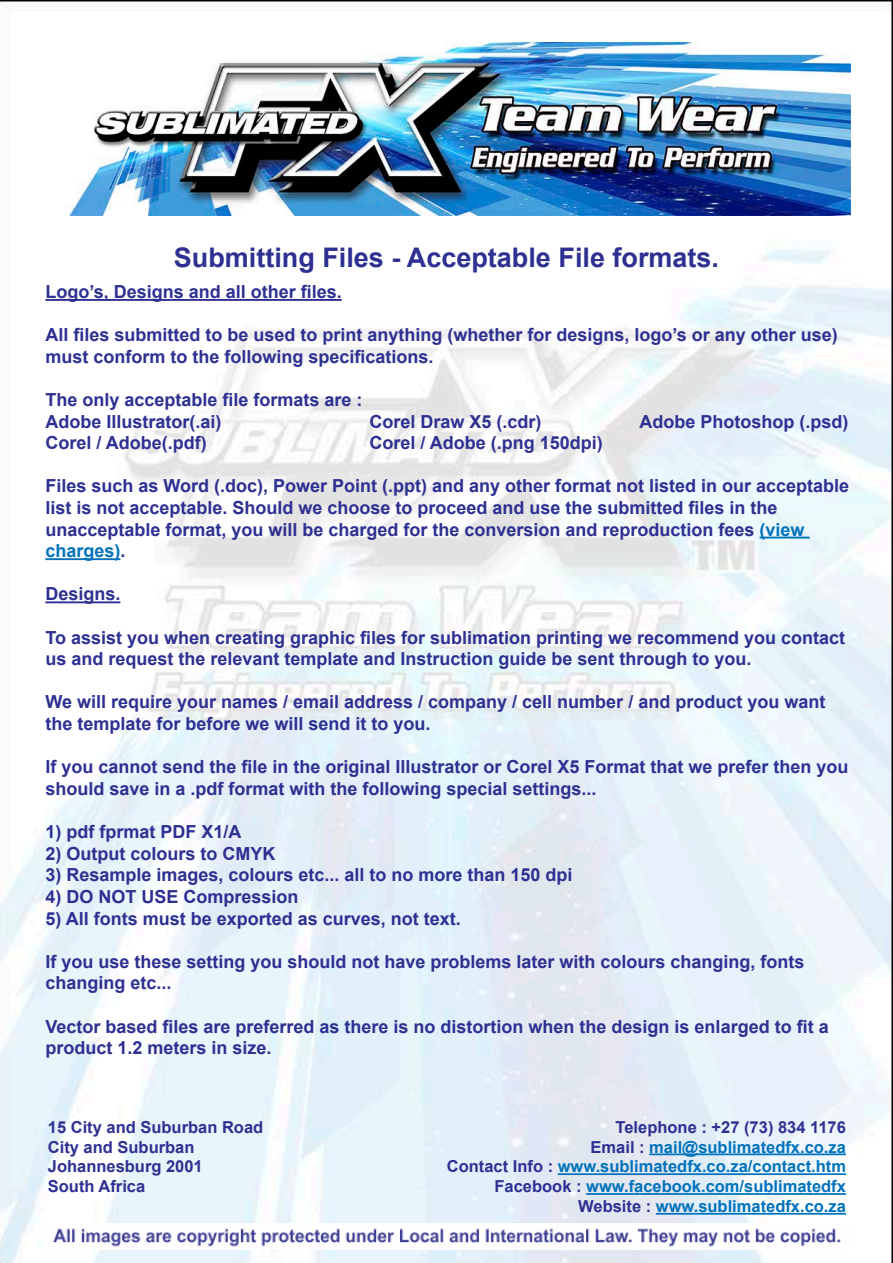
<style>
.page{position:relative;width:893px;height:1263px;background:#fff}
.page>*{position:absolute;margin:0;border:0;box-sizing:border-box;transform-origin:0 0}
.t1{font:700 27px "Arial";color:#2e3092}
.t2{font:700 18px/21.6px "Arial";color:#2e3092}
.t3{font:700 16.5px "Arial";color:#0072bc}
.t4{font:700 16.5px "Arial";color:#2e3092}
.s1{color:#0072bc}
.s2{color:#2e3092}
</style>
<div class="page">
<img style="left:0;top:0;width:893px;height:1263px">
<img style="left:44px;top:1224px;width:805px;height:25px">
<hr style="left:649px;top:1153px;width:197px;height:2px;background:#0072bc">
<hr style="left:558px;top:1173px;width:288px;height:2px;background:#0072bc">
<hr style="left:586px;top:1193px;width:260px;height:2px;background:#0072bc">
<hr style="left:656px;top:1213px;width:190px;height:1px;background:#0072bc">
<img style="left:43px;top:43px;width:807px;height:172px">
<hr style="left:45px;top:299px;width:297px;height:2px;background:#2e3092">
<hr style="left:760px;top:537px;width:50px;height:1px;background:#0072bc">
<hr style="left:45px;top:558px;width:75px;height:2px;background:#0072bc">
<hr style="left:45px;top:601px;width:75px;height:2px;background:#2e3092">
<p class="t1" style="left:174px;top:240px;width:547px">Submitting Files - Acceptable File formats.</p>
<p class="t2" style="left:45px;top:281px;width:298px">Logo’s, Designs and all other files.</p>
<p class="t2" style="left:45px;top:325px;width:794px">All files submitted to be used to print anything (whether for designs, logo’s or any other use) must conform to the following specifications.</p>
<p class="t2" style="left:45px;top:389px;width:319px">The only acceptable file formats are :</p>
<p class="t2" style="left:45px;top:411px;width:178px">Adobe Illustrator(.ai)</p>
<p class="t2" style="left:369px;top:411px;width:174px">Corel Draw X5 (.cdr)</p>
<p class="t2" style="left:639px;top:411px;width:210px">Adobe Photoshop (.psd)</p>
<p class="t2" style="left:45px;top:433px;width:163px">Corel / Adobe(.pdf)</p>
<p class="t2" style="left:369px;top:433px;width:235px">Corel / Adobe (.png 150dpi)</p>
<p class="t2" style="left:45px;top:476px;width:805px">Files such as Word (.doc), Power Point (.ppt) and any other format not listed in our acceptable list is not acceptable. Should we choose to proceed and use the submitted files in the unacceptable format, you will be charged for the conversion and reproduction fees <span class="s1">(view charges)</span>.</p>
<p class="t2" style="left:45px;top:584px;width:77px">Designs.</p>
<p class="t2" style="left:45px;top:627px;width:801px">To assist you when creating graphic files for sublimation printing we recommend you contact us and request the relevant template and Instruction guide be sent through to you.</p>
<p class="t2" style="left:45px;top:692px;width:781px">We will require your names / email address / company / cell number / and product you want the template for before we will send it to you.</p>
<p class="t2" style="left:45px;top:757px;width:805px">If you cannot send the file in the original Illustrator or Corel X5 Format that we prefer then you should save in a .pdf format with the following special settings...</p>
<p class="t2" style="left:45px;top:821px;width:198px">1) pdf fprmat PDF X1/A</p>
<p class="t2" style="left:45px;top:843px;width:232px">2) Output colours to CMYK</p>
<p class="t2" style="left:45px;top:865px;width:529px">3) Resample images, colours etc... all to no more than 150 dpi</p>
<p class="t2" style="left:45px;top:886px;width:255px">4) DO NOT USE Compression</p>
<p class="t2" style="left:45px;top:908px;width:417px">5) All fonts must be exported as curves, not text.</p>
<p class="t2" style="left:45px;top:951px;width:761px">If you use these setting you should not have problems later with colours changing, fonts changing etc...</p>
<p class="t2" style="left:45px;top:1016px;width:785px">Vector based files are preferred as there is no distortion when the design is enlarged to fit a product 1.2 meters in size.</p>
<p class="t4" style="left:48px;top:1116px;width:217px">15 City and Suburban Road</p>
<p class="t4" style="left:48px;top:1136px;width:148px">City and Suburban</p>
<p class="t4" style="left:48px;top:1155px;width:156px">Johannesburg 2001</p>
<p class="t4" style="left:48px;top:1175px;width:99px">South Africa</p>
<p class="t4" style="left:616px;top:1116px;width:232px">Telephone : +27 (73) 834 1176</p>
<p class="t3" style="left:591px;top:1136px;width:257px"><span class="s2">Email :</span> mail@sublimatedfx.co.za</p>
<p class="t3" style="left:447px;top:1155px;width:401px"><span class="s2">Contact Info :</span> www.sublimatedfx.co.za/contact.htm</p>
<p class="t3" style="left:494px;top:1175px;width:353px"><span class="s2">Facebook :</span> www.facebook.com/sublimatedfx</p>
<p class="t3" style="left:578px;top:1195px;width:269px"><span class="s2">Website :</span> www.sublimatedfx.co.za</p>
</div>
